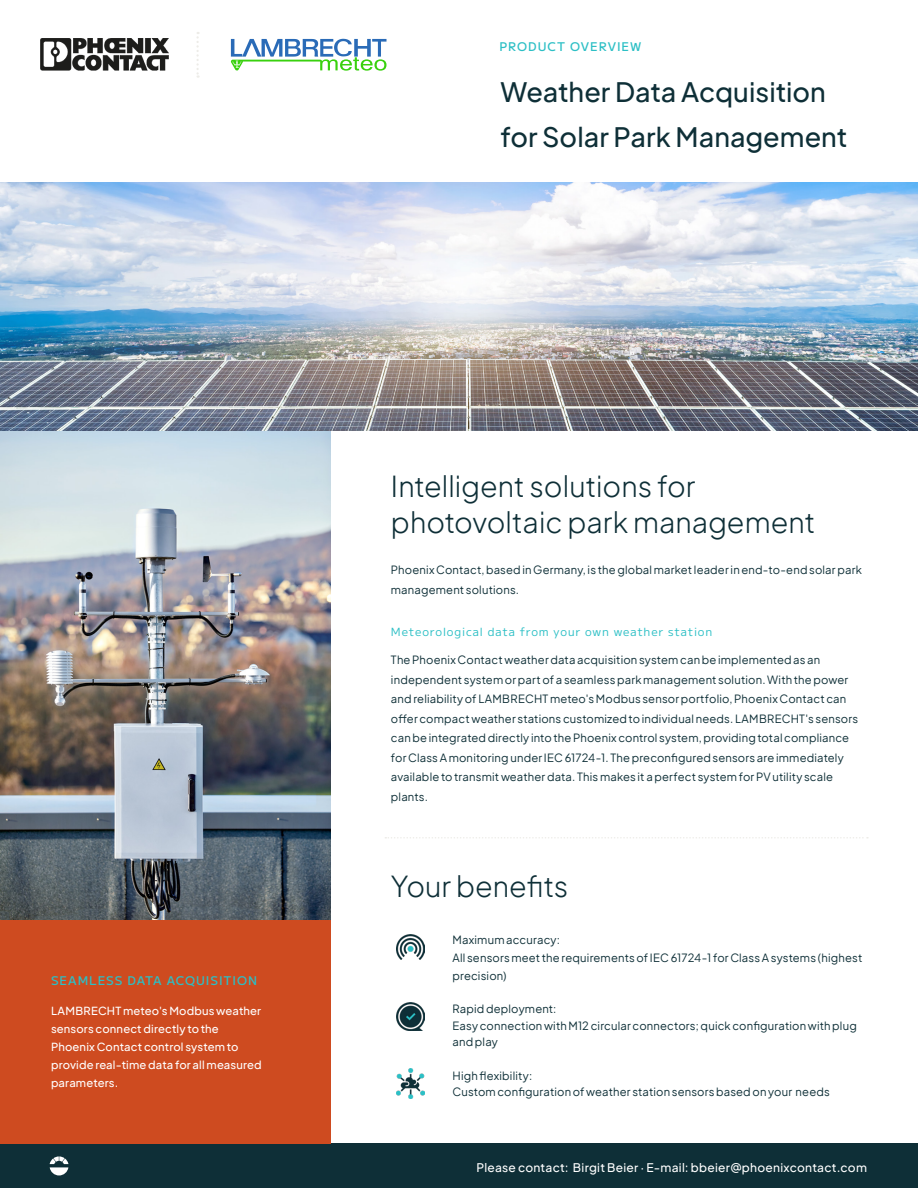
<style>
.page{position:relative;width:918px;height:1188px;background:#fff}
.page>*{position:absolute;margin:0;border:0;box-sizing:border-box;transform-origin:0 0}
.Heading{font:300 28.5px/36px "Plus Jakarta Sans";color:#0e2f37}
.t1{font:500 27px/45px "Plus Jakarta Sans";color:#0e2f37}
.t2{font:500 12px "Plus Jakarta Sans";letter-spacing:.02em;color:#fff}
.Body_Text{font:100 12px "MPLUS1";letter-spacing:.07em;color:#2cbfc5}
.Subtitle{font:100 12px "MPLUS1";letter-spacing:.075em;color:#2cbfc5}
.Body_Text-2{font:11.25px/19.5px "Plus Jakarta Sans";letter-spacing:.015em;color:#0e2f37}
.Body_Text-3{font:500 11.25px/18px "Plus Jakarta Sans";letter-spacing:.015em;color:#fff}
.Heading-2{font:11.25px/19.5px "Plus Jakarta Sans";letter-spacing:.015em;color:#0e2f37}
.Body_Text-4{font:100 11.25px "MPLUS1";letter-spacing:.08em;color:#2cbfc5}
</style>
<div class="page">
<div style="left:0;top:1144px;width:918px;height:44px;background:#0e2f37"></div>
<svg style="left:196px;top:32px;width:3px;height:46px"></svg>
<svg style="left:231px;top:39px;width:156px;height:32px"></svg>
<svg style="left:50px;top:1156px;width:18px;height:19px"></svg>
<img style="left:40px;top:39px;width:128px;height:32px">
<div style="left:0;top:919px;width:330px;height:225px;background:#ce4b20"></div>
<img style="left:0;top:431px;width:330px;height:488px">
<img style="left:0;top:183px;width:918px;height:248px">
<svg style="left:385px;top:837px;width:483px;height:2px"></svg>
<img style="left:396px;top:934px;width:29px;height:25px">
<img style="left:396px;top:1003px;width:28px;height:27px">
<img style="left:397px;top:1069px;width:27px;height:30px">
<p class="Body_Text" style="left:51px;top:970px;width:208px">SEAMLESS DATA ACQUISITION</p>
<p class="Body_Text-3" style="left:51px;top:1002px;width:212px">LAMBRECHT meteo's Modbus weather sensors connect directly to the<br>Phoenix Contact control system to provide real-time data for all measured parameters.</p>
<p class="Subtitle" style="left:499px;top:37px;width:144px">PRODUCT OVERVIEW</p>
<p class="t1" style="left:500px;top:68px;width:349px">Weather Data Acquisition for Solar Park Management</p>
<p class="Heading" style="left:391px;top:467px;width:426px">Intelligent solutions for photovoltaic park management</p>
<p class="Heading-2" style="left:391px;top:559px;width:472px">Phoenix Contact, based in Germany, is the global market leader in end-to-end solar park management solutions.</p>
<p class="Body_Text-4" style="left:391px;top:623px;width:323px">Meteorological data from your own weather station</p>
<p class="Body_Text-2" style="left:391px;top:650px;width:469px">The Phoenix Contact weather data acquisition system can be implemented as an independent system or part of a seamless park management solution. With the power and reliability of LAMBRECHT meteo's Modbus sensor portfolio, Phoenix Contact can offer compact weather stations customized to individual needs. LAMBRECHT's sensors can be integrated directly into the Phoenix control system, providing total compliance for Class A monitoring under IEC 61724-1. The preconfigured sensors are immediately available to transmit weather data. This makes it a perfect system for PV utility scale plants.</p>
<p class="Heading" style="left:391px;top:867px;width:179px">Your benefits</p>
<p class="Body_Text-2" style="left:452px;top:930px;width:411px;line-height:18px">Maximum accuracy:<br>All sensors meet the requirements of IEC 61724-1 for Class A systems (highest precision)</p>
<p class="Body_Text-2" style="left:452px;top:1000px;width:406px;line-height:16.5px">Rapid deployment:<br>Easy connection with M12 circular connectors; quick configuration with plug and play</p>
<p class="Body_Text-2" style="left:452px;top:1067px;width:379px;line-height:16.5px">High flexibility:<br>Custom configuration of weather station sensors based on your needs</p>
<p class="t2" style="left:477px;top:1158px;width:392px">Please contact: Birgit Beier · E-mail: bbeier@phoenixcontact.com</p>
</div>
